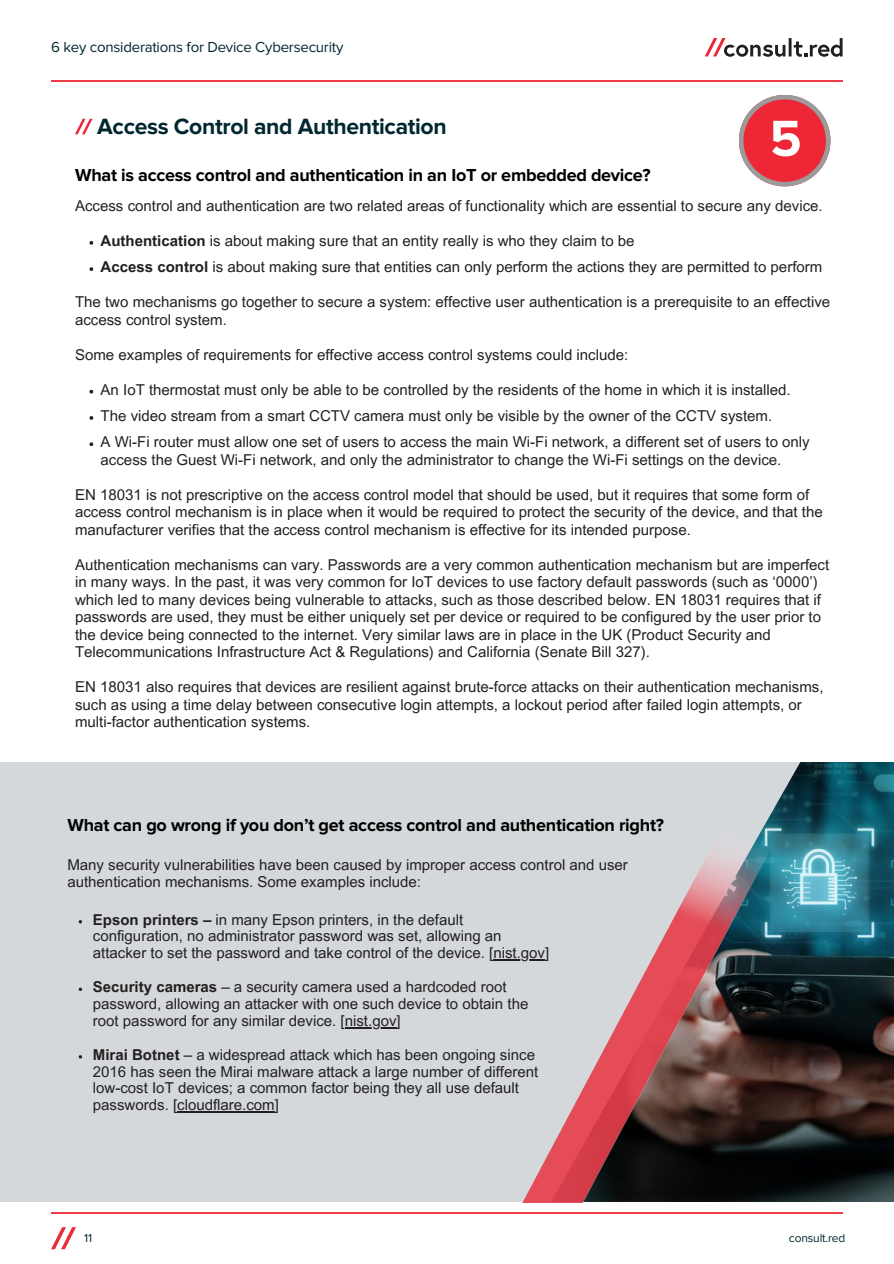
<style>
.page{position:relative;width:894px;height:1264px;background:#fff}
.page>*{position:absolute;margin:0;border:0;box-sizing:border-box;transform-origin:0 0}
.t1{font:700 52.5px "Proxima Nova";color:#fff}
.t2{font:700 22.95px "Proxima Nova";letter-spacing:-.015em;color:#00272f}
.t3{font:700 18px "Proxima Nova";letter-spacing:-.015em;color:#000}
.t4{font:15px/17.5px "Arial MT Pro";color:#231f20}
.t5{font:15px "Proxima Nova";letter-spacing:-.015em;color:#00272f}
.t6{font:12px "Proxima Nova";letter-spacing:-.015em;color:#00272f}
.s1{font-weight:700}
</style>
<div class="page">
<svg style="left:75px;top:119px;width:18px;height:15px"></svg>
<hr style="left:51px;top:81px;width:791px;height:1px;background:#ef3c47">
<hr style="left:51px;top:1212px;width:791px;height:1px;background:#ef3c47">
<svg style="left:51px;top:1227px;width:25px;height:22px"></svg>
<svg style="left:704px;top:38px;width:138px;height:19px"></svg>
<div style="left:0;top:761px;width:892px;height:440px;background:#d4d8db"></div>
<img style="left:550px;top:761px;width:343px;height:440px">
<svg style="left:89px;top:241px;width:4px;height:4px"></svg>
<svg style="left:89px;top:267px;width:4px;height:4px"></svg>
<svg style="left:89px;top:390px;width:4px;height:3px"></svg>
<svg style="left:89px;top:416px;width:4px;height:4px"></svg>
<svg style="left:89px;top:442px;width:4px;height:4px"></svg>
<img style="left:522px;top:833px;width:258px;height:369px">
<hr style="left:493px;top:959px;width:52px;height:1px;background:#231f20">
<hr style="left:345px;top:1026px;width:51px;height:2px;background:#231f20">
<hr style="left:177px;top:1111px;width:98px;height:1px;background:#231f20">
<svg style="left:739px;top:95px;width:90px;height:91px"></svg>
<p class="t5" style="left:51px;top:40px;width:294px">6 key considerations for Device Cybersecurity</p>
<p class="t2" style="left:97px;top:115px;width:351px">Access Control and Authentication</p>
<h3 class="t3" style="left:75px;top:167px;width:577px">What is access control and authentication in an IoT or embedded device?</h3>
<h1 class="t1" style="left:769px;top:114px;width:33px">5</h1>
<h1 class="t4" style="left:75px;top:199px;width:749px">Access control and authentication are two related areas of functionality which are essential to secure any device.</h1>
<h2 class="t4" style="left:101px;top:234px;width:535px"><span class="s1">Authentication</span> is about making sure that an entity really is who they claim to be</h2>
<p class="t4" style="left:101px;top:260px;width:723px"><span class="s1">Access control</span> is about making sure that entities can only perform the actions they are permitted to perform</p>
<h3 class="t4" style="left:75px;top:295px;width:756px">The two mechanisms go together to secure a system: effective user authentication is a prerequisite to an effective access control system.</h3>
<p class="t4" style="left:75px;top:347px;width:554px">Some examples of requirements for effective access control systems could include:</p>
<p class="t4" style="left:101px;top:382px;width:691px">An IoT thermostat must only be able to be controlled by the residents of the home in which it is installed.</p>
<h3 class="t4" style="left:101px;top:409px;width:673px">The video stream from a smart CCTV camera must only be visible by the owner of the CCTV system.</h3>
<h3 class="t4" style="left:101px;top:435px;width:710px">A Wi-Fi router must allow one set of users to access the main Wi-Fi network, a different set of users to only access the Guest Wi-Fi network, and only the administrator to change the Wi-Fi settings on the device.</h3>
<p class="t4" style="left:75px;top:487px;width:749px">EN 18031 is not prescriptive on the access control model that should be used, but it requires that some form of access control mechanism is in place when it would be required to protect the security of the device, and that the manufacturer verifies that the access control mechanism is effective for its intended purpose.</p>
<p class="t4" style="left:75px;top:557px;width:755px">Authentication mechanisms can vary. Passwords are a very common authentication mechanism but are imperfect in many ways. In the past, it was very common for IoT devices to use factory default passwords (such as ‘0000’) which led to many devices being vulnerable to attacks, such as those described below. EN 18031 requires that if passwords are used, they must be either uniquely set per device or required to be configured by the user prior to the device being connected to the internet. Very similar laws are in place in the UK (Product Security and Telecommunications Infrastructure Act &amp; Regulations) and California (Senate Bill 327).</p>
<p class="t4" style="left:75px;top:680px;width:749px">EN 18031 also requires that devices are resilient against brute-force attacks on their authentication mechanisms, such as using a time delay between consecutive login attempts, a lockout period after failed login attempts, or multi-factor authentication systems.</p>
<h3 class="t3" style="left:67px;top:817px;width:598px">What can go wrong if you don’t get access control and authentication right?</h3>
<h3 class="t4" style="left:67px;top:858px;width:561px;line-height:16.8px">Many security vulnerabilities have been caused by improper access control and user authentication mechanisms. Some examples include:</h3>
<p class="t4" style="left:93px;top:912px;width:457px;line-height:16.8px"><span class="s1">Epson printers –</span> in many Epson printers, in the default configuration, no administrator password was set, allowing an attacker to set the password and take control of the device. [nist.gov]</p>
<p class="t4" style="left:93px;top:980px;width:437px;line-height:16.8px"><span class="s1">Security cameras</span> – a security camera used a hardcoded root password, allowing an attacker with one such device to obtain the root password for any similar device. [nist.gov]</p>
<p class="t4" style="left:93px;top:1047px;width:447px;line-height:16.8px"><span class="s1">Mirai Botnet</span> – a widespread attack which has been ongoing since<br>2016 has seen the Mirai malware attack a large number of different low-cost IoT devices; a common factor being they all use default</p>
<p class="t4" style="left:93px;top:1098px;width:187px">passwords. [cloudflare.com]</p>
<h2 class="t6" style="left:84px;top:1231px;width:9px">11</h2>
<p class="t6" style="left:788px;top:1232px;width:58px">consult.red</p>
</div>
